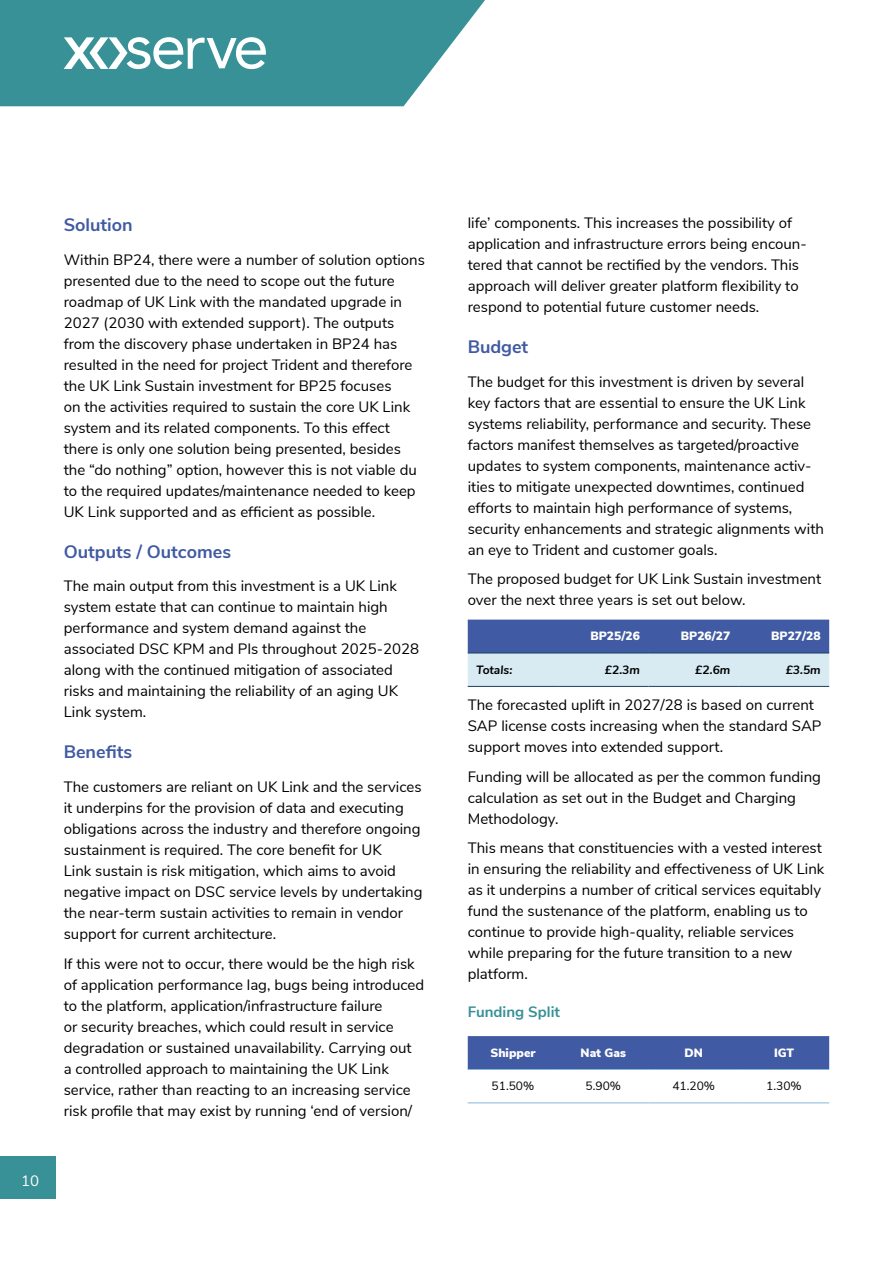
<style>
.page{position:relative;width:893px;height:1263px;background:#fff}
.page>*{position:absolute;margin:0;border:0;box-sizing:border-box;transform-origin:0 0}
.t1{font:700 18px "Nunito Sans";color:#405ba3}
.t2{font:15px/21px "Nunito Sans";color:#000}
.t3{font:700 15px "Nunito Sans";color:#379196}
.t4{font:15px "Nunito Sans";color:#fff}
.t5{font:900 12px "Nunito Sans";color:#fff}
.t6{font:italic 700 12px "Nunito Sans";color:#000}
.t7{font:12px "Nunito Sans";color:#000}
</style>
<div class="page">
<svg style="left:0;top:0;width:485px;height:106px;background:#499b9f"></svg>
<svg style="left:468px;top:620px;width:361px;height:66px;background:#8aa1c9"></svg>
<hr style="left:468px;top:653px;width:90px;height:1px;background:#1e3e5e">
<hr style="left:558px;top:653px;width:90px;height:1px;background:#1e3e5e">
<hr style="left:648px;top:653px;width:91px;height:1px;background:#1e3e5e">
<hr style="left:739px;top:653px;width:90px;height:1px;background:#1e3e5e">
<hr style="left:468px;top:686px;width:90px;height:1px;background:#1e3e5e">
<hr style="left:558px;top:686px;width:90px;height:1px;background:#1e3e5e">
<hr style="left:648px;top:686px;width:91px;height:1px;background:#1e3e5e">
<hr style="left:739px;top:686px;width:90px;height:1px;background:#1e3e5e">
<div style="left:468px;top:1036px;width:361px;height:33px;background:#405ba3"></div>
<hr style="left:468px;top:1102px;width:90px;height:1px;background:#84b8da">
<hr style="left:558px;top:1102px;width:90px;height:1px;background:#84b8da">
<hr style="left:648px;top:1102px;width:91px;height:1px;background:#84b8da">
<hr style="left:739px;top:1102px;width:90px;height:1px;background:#84b8da">
<hr style="left:468px;top:1069px;width:90px;height:1px;background:#84b8da">
<hr style="left:558px;top:1069px;width:90px;height:1px;background:#84b8da">
<hr style="left:648px;top:1069px;width:91px;height:1px;background:#84b8da">
<hr style="left:739px;top:1069px;width:90px;height:1px;background:#84b8da">
<div style="left:0;top:1157px;width:55px;height:42px;background:#379196"></div>
<svg style="left:64px;top:37px;width:202px;height:32px"></svg>
<p class="t4" style="left:21px;top:1169px;width:19px">10</p>
<p class="t1" style="left:64px;top:211px;width:70px">Solution</p>
<p class="t2" style="left:64px;top:248px;width:363px">Within BP24, there were a number of solution options presented due to the need to scope out the future roadmap of UK Link with the mandated upgrade in 2027 (2030 with extended support). The outputs from the discovery phase undertaken in BP24 has resulted in the need for project Trident and therefore the UK Link Sustain investment for BP25 focuses<br>on the activities required to sustain the core UK Link system and its related components. To this effect there is only one solution being presented, besides the “do nothing” option, however this is not viable du to the required updates/maintenance needed to keep UK Link supported and as efficient as possible.</p>
<p class="t1" style="left:64px;top:538px;width:169px">Outputs / Outcomes</p>
<p class="t2" style="left:64px;top:575px;width:357px">The main output from this investment is a UK Link system estate that can continue to maintain high performance and system demand against the associated DSC KPM and PIs throughout 2025-2028 along with the continued mitigation of associated risks and maintaining the reliability of an aging UK Link system.</p>
<p class="t1" style="left:64px;top:739px;width:70px">Benefits</p>
<p class="t2" style="left:64px;top:775px;width:360px">The customers are reliant on UK Link and the services it underpins for the provision of data and executing obligations across the industry and therefore ongoing sustainment is required. The core benefit for UK<br>Link sustain is risk mitigation, which aims to avoid negative impact on DSC service levels by undertaking the near-term sustain activities to remain in vendor support for current architecture.</p>
<p class="t2" style="left:64px;top:952px;width:362px">If this were not to occur, there would be the high risk of application performance lag, bugs being introduced to the platform, application/infrastructure failure<br>or security breaches, which could result in service degradation or sustained unavailability. Carrying out<br>a controlled approach to maintaining the UK Link service, rather than reacting to an increasing service risk profile that may exist by running ‘end of version/</p>
<p class="t2" style="left:468px;top:211px;width:341px">life’ components. This increases the possibility of application and infrastructure errors being encoun&shy;tered that cannot be rectified by the vendors. This approach will deliver greater platform flexibility to respond to potential future customer needs.</p>
<p class="t1" style="left:468px;top:333px;width:62px">Budget</p>
<p class="t2" style="left:468px;top:370px;width:358px">The budget for this investment is driven by several key factors that are essential to ensure the UK Link systems reliability, performance and security. These factors manifest themselves as targeted/proactive updates to system components, maintenance activ&shy;ities to mitigate unexpected downtimes, continued efforts to maintain high performance of systems, security enhancements and strategic alignments with an eye to Trident and customer goals.</p>
<p class="t2" style="left:468px;top:567px;width:355px">The proposed budget for UK Link Sustain investment over the next three years is set out below.</p>
<p class="t5" style="left:590px;top:627px;width:51px">BP25/26</p>
<p class="t5" style="left:681px;top:627px;width:51px">BP26/27</p>
<p class="t5" style="left:771px;top:627px;width:51px">BP27/28</p>
<p class="t6" style="left:476px;top:661px;width:38px">Totals:</p>
<p class="t6" style="left:605px;top:661px;width:37px">£2.3m</p>
<p class="t6" style="left:695px;top:661px;width:37px">£2.6m</p>
<p class="t6" style="left:786px;top:661px;width:37px">£3.5m</p>
<p class="t2" style="left:468px;top:694px;width:355px">The forecasted uplift in 2027/28 is based on current<br>SAP license costs increasing when the standard SAP support moves into extended support.</p>
<p class="t2" style="left:468px;top:765px;width:355px">Funding will be allocated as per the common funding calculation as set out in the Budget and Charging<br>Methodology.</p>
<p class="t2" style="left:468px;top:837px;width:358px">This means that constituencies with a vested interest in ensuring the reliability and effectiveness of UK Link as it underpins a number of critical services equitably fund the sustenance of the platform, enabling us to continue to provide high-quality, reliable services while preparing for the future transition to a new platform.</p>
<p class="t3" style="left:468px;top:1001px;width:94px">Funding Split</p>
<p class="t5" style="left:490px;top:1044px;width:47px">Shipper</p>
<p class="t5" style="left:581px;top:1044px;width:47px">Nat Gas</p>
<p class="t5" style="left:684px;top:1044px;width:20px">DN</p>
<p class="t5" style="left:774px;top:1044px;width:22px">IGT</p>
<p class="t7" style="left:492px;top:1077px;width:44px">51.50%</p>
<p class="t7" style="left:586px;top:1077px;width:37px">5.90%</p>
<p class="t7" style="left:672px;top:1077px;width:44px">41.20%</p>
<p class="t7" style="left:766px;top:1077px;width:37px">1.30%</p>
</div>
